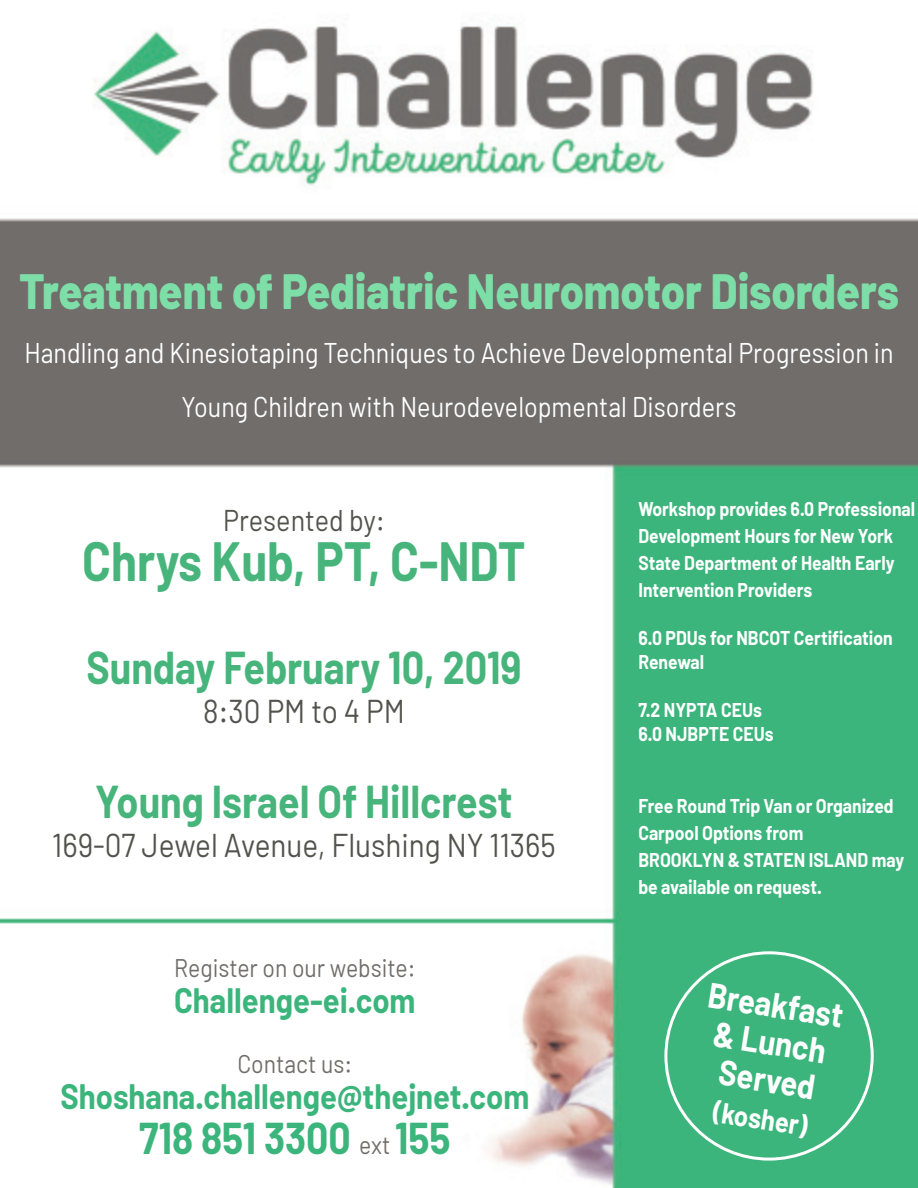
<style>
.page{position:relative;width:918px;height:1188px;background:#fff}
.page>*{position:absolute;margin:0;border:0;box-sizing:border-box;transform-origin:0 0}
.t1{font:700 54px "Barlow";color:#47b57b;scale:.88 1}
.t2{font:800 49.5px "Barlow";color:#7ddfa7;scale:.88 1}
.t3{font:700 45px "Barlow";color:#47b57b;scale:.88 1}
.t4{font:700 43.5px "Barlow";color:#3bb57b;scale:.9 1}
.t5{font:700 34.5px "Barlow";color:#3bb57b;scale:.9 1}
.t6{font:700 34.5px "Barlow";color:#fff;scale:.9 1}
.t7{font:33px "Barlow";color:#53534e;scale:.9 1}
.t8{font:30px "Barlow";color:#53534e;scale:.9 1}
.t9{font:28.5px/54px "Barlow";color:#fff;text-align:center;scale:.88 1}
.t10{font:700 28.5px "Barlow";color:#fff;scale:.9 1}
.t11{font:25.5px "Barlow";color:#706d6b;scale:.9 1}
.t12{font:700 19.5px/27px "Barlow";color:#fff;scale:.9 1}
.s1{font-weight:400;font-size:25.5px;color:#706d6b}
</style>
<div class="page">
<img style="left:0;top:26px;width:918px;height:1162px">
<p class="t2" style="left:19px;top:260px;width:1001px">Treatment of Pediatric Neuromotor Disorders</p>
<p class="t9" style="left:24px;top:325px;width:989px">Handling and Kinesiotaping Techniques to Achieve Developmental Progression in<br>Young Children with Neurodevelopmental Disorders</p>
<p class="t8" style="left:223px;top:502px;width:181px">Presented by:</p>
<p class="t1" style="left:82px;top:528px;width:505px">Chrys Kub, PT, C-NDT</p>
<p class="t3" style="left:87px;top:640px;width:496px">Sunday February 10, 2019</p>
<p class="t7" style="left:203px;top:691px;width:226px">8:30 PM to 4 PM</p>
<p class="t3" style="left:95px;top:773px;width:476px">Young Israel Of Hillcrest</p>
<p class="t7" style="left:52px;top:824px;width:561px">169-07 Jewel Avenue, Flushing NY 11365</p>
<p class="t11" style="left:174px;top:952px;width:270px">Register on our website:</p>
<p class="t5" style="left:174px;top:979px;width:270px">Challenge-ei.com</p>
<p class="t11" style="left:237px;top:1048px;width:129px">Contact us:</p>
<p class="t5" style="left:60px;top:1075px;width:523px">Shoshana.challenge@thejnet.com</p>
<p class="t4" style="left:139px;top:1111px;width:348px">718 851 3300 <span class="s1">ext</span> 155</p>
<p class="t12" style="left:638px;top:496px;width:309px">Workshop provides 6.0 Professional<br>Development Hours for New York<br>State Department of Health Early<br>Intervention Providers</p>
<p class="t12" style="left:638px;top:626px;width:284px;line-height:24px">6.0 PDUs for NBCOT Certification<br>Renewal</p>
<p class="t12" style="left:638px;top:697px;width:139px">7.2 NYPTA CEUs</p>
<p class="t12" style="left:638px;top:721px;width:152px">6.0 NJBPTE CEUs</p>
<p class="t12" style="left:638px;top:793px;width:285px">Free Round Trip Van or Organized<br>Carpool Options from</p>
<p class="t12" style="left:638px;top:847px;width:297px">BROOKLYN &amp; STATEN ISLAND may be available on request.</p>
<p class="t6" style="left:712px;top:973px;width:153px;rotate:9deg">Breakfast</p>
<p class="t6" style="left:717px;top:1012px;width:127px;rotate:9deg">&amp; Lunch</p>
<p class="t6" style="left:722px;top:1051px;width:109px;rotate:9deg">Served</p>
<p class="t10" style="left:716px;top:1094px;width:107px;rotate:9deg">(kosher)</p>
</div>
